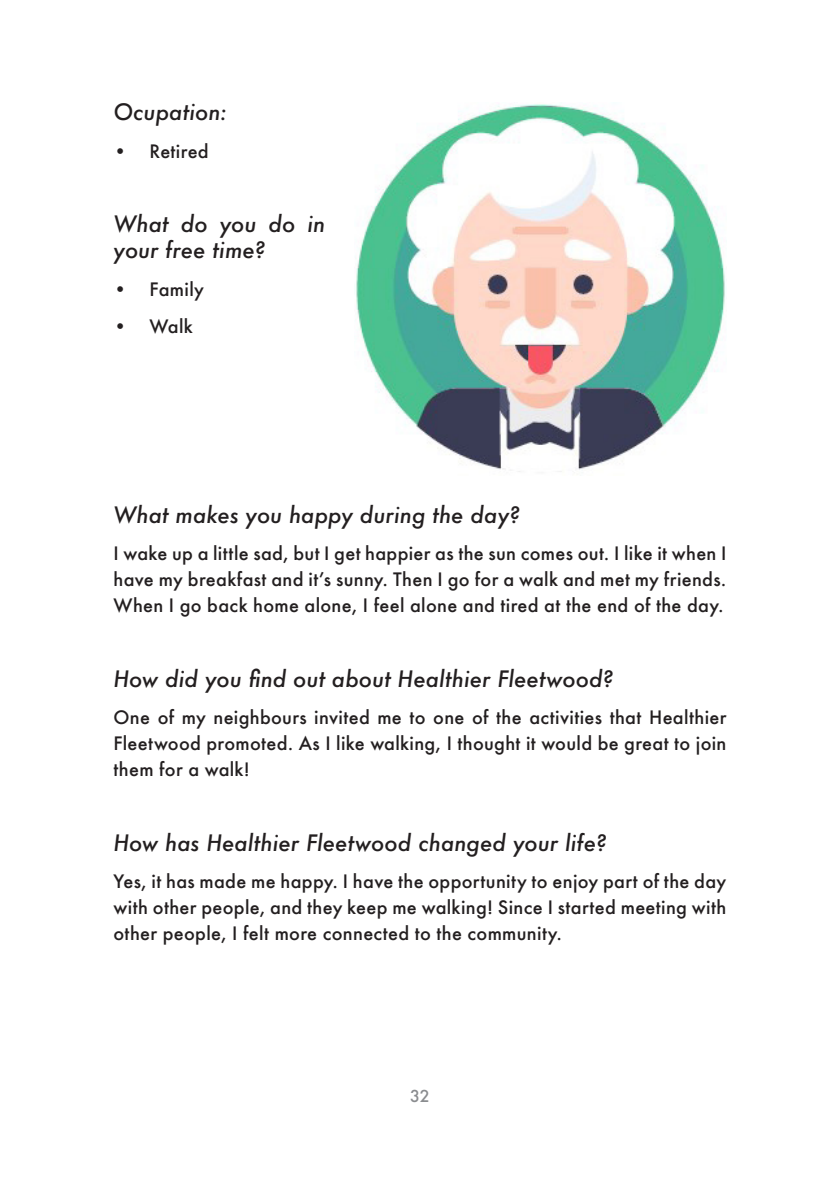
<style>
.page{position:relative;width:840px;height:1191px;background:#fff}
.page>*{position:absolute;margin:0;border:0;box-sizing:border-box;transform-origin:0 0}
.Body_Copy{font:italic 500 22px/26px "Futura";letter-spacing:.005em;color:#231f20}
.Body_Copy-2{font:500 18px/26px "Futura";letter-spacing:.02em;color:#231f20;text-align:justify}
.t1{font:500 16px "Futura";color:#8a8c8f}
</style>
<div class="page">
<img style="left:356px;top:104px;width:370px;height:368px">
<p class="Body_Copy" style="left:113px;top:99px;width:115px">Ocupation:</p>
<p class="Body_Copy-2" style="left:113px;top:138px;width:97px">• Retired</p>
<p class="Body_Copy" style="left:113px;top:211px;width:213px">What do you do in your free time?</p>
<p class="Body_Copy-2" style="left:113px;top:276px;width:92px">• Family</p>
<p class="Body_Copy-2" style="left:113px;top:313px;width:81px">• Walk</p>
<p class="Body_Copy" style="left:113px;top:501px;width:407px">What makes you happy during the day?</p>
<p class="Body_Copy-2" style="left:113px;top:540px;width:614px">I wake up a little sad, but I get happier as the sun comes out. I like it when I have my breakfast and it’s sunny. Then I go for a walk and met my friends.<br>When I go back home alone, I feel alone and tired at the end of the day.</p>
<p class="Body_Copy" style="left:113px;top:665px;width:501px">How did you find out about Healthier Fleetwood?</p>
<p class="Body_Copy-2" style="left:113px;top:704px;width:614px">One of my neighbours invited me to one of the activities that Healthier Fleetwood promoted. As I like walking, I thought it would be great to join them for a walk!</p>
<p class="Body_Copy" style="left:113px;top:829px;width:494px">How has Healthier Fleetwood changed your life?</p>
<p class="Body_Copy-2" style="left:113px;top:868px;width:614px">Yes, it has made me happy. I have the opportunity to enjoy part of the day with other people, and they keep me walking! Since I started meeting with other people, I felt more connected to the community.</p>
<p class="t1" style="left:410px;top:1085px;width:21px">32</p>
</div>
